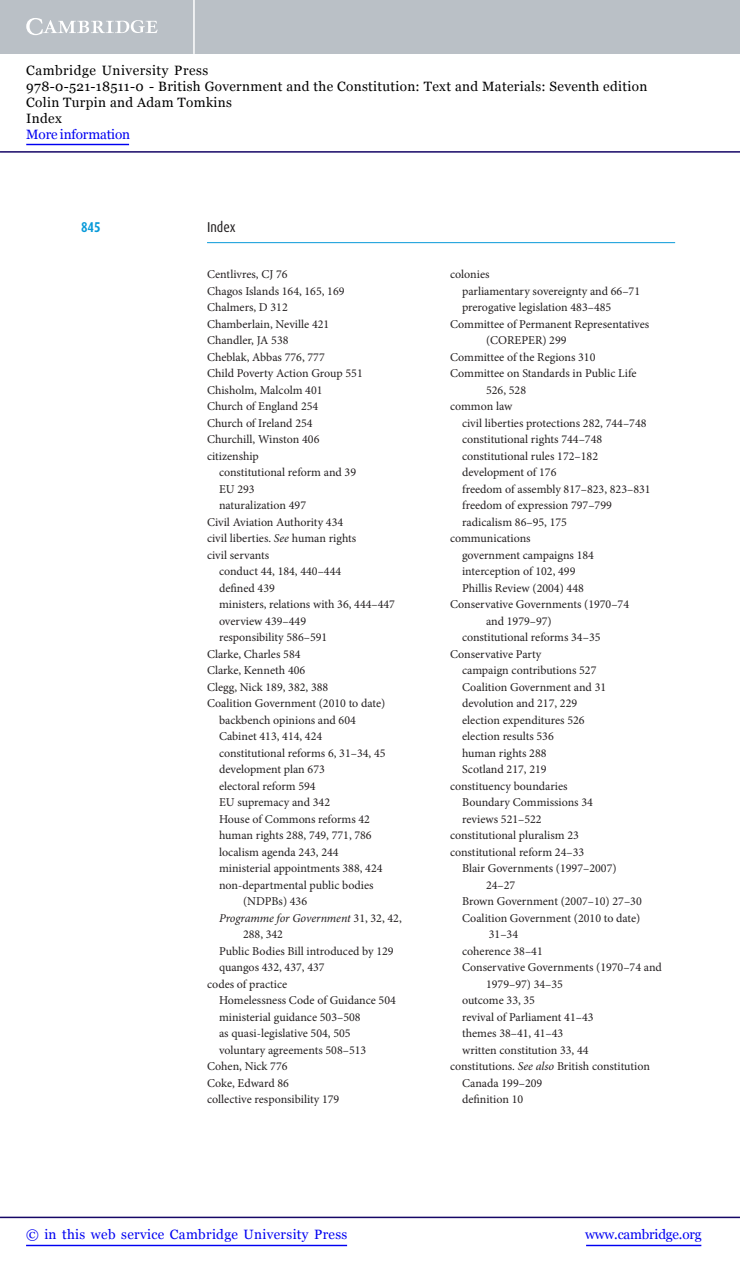
<style>
.page{position:relative;width:740px;height:1268px;background:#fff}
.page>*{position:absolute;margin:0;border:0;box-sizing:border-box;transform-origin:0 0}
.t1{font:14.25px "Dax Condensed";color:#231f20}
.t2{font:700 14.25px "Dax Condensed";color:#089ad9}
.t3{font:13.5px/16.2px "Georgia";letter-spacing:.025em;color:#000}
.t4{font:13.5px "Georgia";letter-spacing:.025em;color:#0000f1}
.t5{font:13.5px "Georgia";letter-spacing:-.015em;color:#0000f1}
.t6{font:13.5px "Georgia";letter-spacing:-.01em;color:#0000f1}
.t7{font:12px/16.5px "Minion Pro";color:#231f20}
.t8{font:italic 12px "Minion Pro";letter-spacing:-.005em;color:#231f20}
.s1{font-style:italic}
.s2{font-style:normal}
</style>
<div class="page">
<hr style="left:207px;top:242px;width:468px;height:1px;background:#089ad9">
<div style="left:0;top:0;width:740px;height:54px;background:#bac0c6"></div>
<svg style="left:26px;top:18px;width:132px;height:17px"></svg>
<hr style="left:193px;top:0;width:2px;height:54px;background:#fff">
<hr style="left:0;top:151px;width:740px;height:2px;background:#150666">
<hr style="left:586px;top:1244px;width:115px;height:2px;background:#0000f1">
<hr style="left:0;top:1216px;width:740px;height:2px;background:#150666">
<hr style="left:26px;top:1244px;width:321px;height:2px;background:#0000f1">
<hr style="left:26px;top:144px;width:103px;height:1px;background:#0000f1">
<p class="t3" style="left:26px;top:62px;width:622px">Cambridge University Press<br>978-0-521-18511-0 - British Government and the Constitution: Text and Materials: Seventh edition Colin Turpin and Adam Tomkins<br>Index</p>
<p class="t6" style="left:26px;top:127px;width:105px">More information</p>
<p class="t2" style="left:81px;top:221px;width:21px">845</p>
<p class="t1" style="left:207px;top:221px;width:30px">Index</p>
<p class="t7" style="left:207px;top:267px;width:157px">Centlivres, CJ 76<br>Chagos Islands 164 , 165 , 169<br>Chalmers, D 312<br>Chamberlain, Neville 421<br>Chandler, JA 538<br>Cheblak, Abbas 776 , 777<br>Child Poverty Action Group 551<br>Chisholm, Malcolm 401<br>Church of England 254<br>Church of Ireland 254<br>Churchill, Winston 406 citizenship</p>
<p class="t7" style="left:219px;top:465px;width:139px">constitutional reform and 39</p>
<p class="t7" style="left:219px;top:482px;width:37px">EU 293</p>
<p class="t7" style="left:219px;top:498px;width:89px">naturalization 497</p>
<p class="t7" style="left:207px;top:515px;width:138px">Civil Aviation Authority 434</p>
<p class="t7" style="left:207px;top:531px;width:151px">civil liberties. <span class="s1">See</span> human rights</p>
<p class="t7" style="left:207px;top:548px;width:64px">civil servants</p>
<p class="t7" style="left:219px;top:564px;width:124px">conduct 44 , 184 , 440–444</p>
<p class="t7" style="left:219px;top:581px;width:57px">defined 439</p>
<p class="t7" style="left:219px;top:597px;width:178px">ministers, relations with 36 , 444–447</p>
<p class="t7" style="left:219px;top:614px;width:89px">overview 439–449</p>
<p class="t7" style="left:219px;top:630px;width:110px">responsibility 586–591</p>
<p class="t7" style="left:207px;top:647px;width:95px">Clarke, Charles 584</p>
<p class="t7" style="left:207px;top:663px;width:100px">Clarke, Kenneth 406</p>
<p class="t7" style="left:207px;top:680px;width:123px">Clegg, Nick 189 , 382 , 388</p>
<p class="t7" style="left:207px;top:696px;width:180px">Coalition Government (2010 to date)</p>
<p class="t7" style="left:219px;top:713px;width:138px">backbench opinions and 604</p>
<p class="t7" style="left:219px;top:729px;width:105px">Cabinet 413 , 414 , 424</p>
<p class="t7" style="left:219px;top:746px;width:168px">constitutional reforms 6 , 31–34 , 45</p>
<p class="t7" style="left:219px;top:762px;width:107px">development plan 673</p>
<p class="t7" style="left:219px;top:779px;width:98px">electoral reform 594</p>
<p class="t7" style="left:219px;top:795px;width:113px">EU supremacy and 342</p>
<p class="t7" style="left:219px;top:812px;width:152px">House of Commons reforms 42</p>
<p class="t7" style="left:219px;top:828px;width:154px">human rights 288 , 749 , 771 , 786</p>
<p class="t7" style="left:219px;top:845px;width:121px">localism agenda 243 , 244</p>
<p class="t7" style="left:219px;top:861px;width:165px">ministerial appointments 388 , 424</p>
<p class="t7" style="left:219px;top:878px;width:156px">non-departmental public bodies</p>
<p class="t7" style="left:243px;top:894px;width:66px">(NDPBs) 436</p>
<p class="t8" style="left:219px;top:913px;width:184px">Programme for Government <span class="s2">31 , 32 , 42 ,</span></p>
<p class="t7" style="left:243px;top:927px;width:42px">288 , 342</p>
<p class="t7" style="left:219px;top:944px;width:176px">Public Bodies Bill introduced by 129</p>
<p class="t7" style="left:219px;top:960px;width:107px">quangos 432 , 437 , 437</p>
<p class="t7" style="left:207px;top:977px;width:82px">codes of practice</p>
<p class="t7" style="left:219px;top:993px;width:178px">Homelessness Code of Guidance 504</p>
<p class="t7" style="left:219px;top:1010px;width:143px">ministerial guidance 503–508</p>
<p class="t7" style="left:219px;top:1026px;width:133px">as quasi-legislative 504 , 505</p>
<p class="t7" style="left:219px;top:1043px;width:149px">voluntary agreements 508–513</p>
<p class="t7" style="left:207px;top:1059px;width:82px">Cohen, Nick 776</p>
<p class="t7" style="left:207px;top:1076px;width:83px">Coke, Edward 86</p>
<p class="t7" style="left:207px;top:1092px;width:134px">collective responsibility 179</p>
<p class="t7" style="left:450px;top:267px;width:41px">colonies</p>
<p class="t7" style="left:462px;top:284px;width:180px">parliamentary sovereignty and 66–71</p>
<p class="t7" style="left:462px;top:300px;width:151px">prerogative legislation 483–485</p>
<p class="t7" style="left:450px;top:317px;width:201px">Committee of Permanent Representatives</p>
<p class="t7" style="left:486px;top:333px;width:82px">(COREPER) 299</p>
<p class="t7" style="left:450px;top:350px;width:147px">Committee of the Regions 310</p>
<p class="t7" style="left:450px;top:366px;width:188px">Committee on Standards in Public Life</p>
<p class="t7" style="left:486px;top:383px;width:42px">526 , 528</p>
<p class="t7" style="left:450px;top:399px;width:64px">common law</p>
<p class="t7" style="left:462px;top:416px;width:186px">civil liberties protections 282 , 744–748</p>
<p class="t7" style="left:462px;top:432px;width:142px">constitutional rights 744–748</p>
<p class="t7" style="left:462px;top:449px;width:137px">constitutional rules 172–182</p>
<p class="t7" style="left:462px;top:465px;width:96px">development of 176</p>
<p class="t7" style="left:462px;top:482px;width:190px">freedom of assembly 817–823 , 823–831</p>
<p class="t7" style="left:462px;top:498px;width:151px">freedom of expression 797–799</p>
<p class="t7" style="left:462px;top:515px;width:106px">radicalism 86–95 , 175</p>
<p class="t7" style="left:450px;top:531px;width:82px">communications</p>
<p class="t7" style="left:462px;top:548px;width:133px">government campaigns 184</p>
<p class="t7" style="left:462px;top:564px;width:115px">interception of 102 , 499</p>
<p class="t7" style="left:462px;top:581px;width:123px">Phillis Review (2004) 448</p>
<p class="t7" style="left:450px;top:597px;width:181px">Conservative Governments (1970–74</p>
<p class="t7" style="left:486px;top:614px;width:67px">and 1979–97)</p>
<p class="t7" style="left:462px;top:630px;width:140px">constitutional reforms 34–35</p>
<p class="t7" style="left:450px;top:647px;width:93px">Conservative Party</p>
<p class="t7" style="left:462px;top:663px;width:136px">campaign contributions 527</p>
<p class="t7" style="left:462px;top:680px;width:146px">Coalition Government and 31</p>
<p class="t7" style="left:462px;top:696px;width:117px">devolution and 217 , 229</p>
<p class="t7" style="left:462px;top:713px;width:124px">election expenditures 526</p>
<p class="t7" style="left:462px;top:729px;width:93px">election results 536</p>
<p class="t7" style="left:462px;top:746px;width:86px">human rights 288</p>
<p class="t7" style="left:462px;top:762px;width:86px">Scotland 217 , 219</p>
<p class="t7" style="left:450px;top:779px;width:119px">constituency boundaries</p>
<p class="t7" style="left:462px;top:795px;width:132px">Boundary Commissions 34</p>
<p class="t7" style="left:462px;top:812px;width:81px">reviews 521–522</p>
<p class="t7" style="left:450px;top:828px;width:130px">constitutional pluralism 23</p>
<p class="t7" style="left:450px;top:845px;width:136px">constitutional reform 24–33</p>
<p class="t7" style="left:462px;top:861px;width:156px">Blair Governments (1997–2007)</p>
<p class="t7" style="left:486px;top:878px;width:31px">24–27</p>
<p class="t7" style="left:462px;top:894px;width:181px">Brown Government (2007–10) 27–30</p>
<p class="t7" style="left:462px;top:911px;width:180px">Coalition Government (2010 to date)</p>
<p class="t7" style="left:489px;top:927px;width:31px">31–34</p>
<p class="t7" style="left:462px;top:944px;width:82px">coherence 38–41</p>
<p class="t7" style="left:462px;top:960px;width:201px">Conservative Governments (1970–74 and</p>
<p class="t7" style="left:486px;top:977px;width:78px">1979–97) 34–35</p>
<p class="t7" style="left:462px;top:993px;width:74px">outcome 33 , 35</p>
<p class="t7" style="left:462px;top:1010px;width:133px">revival of Parliament 41–43</p>
<p class="t7" style="left:462px;top:1026px;width:103px">themes 38–41 , 41–43</p>
<p class="t7" style="left:462px;top:1043px;width:128px">written constitution 33 , 44</p>
<p class="t7" style="left:450px;top:1059px;width:201px">constitutions. <span class="s1">See also</span> British constitution</p>
<p class="t7" style="left:462px;top:1076px;width:82px">Canada 199–209</p>
<p class="t7" style="left:462px;top:1092px;width:63px">definition 10</p>
<p class="t4" style="left:26px;top:1226px;width:323px">© in this web service Cambridge University Press</p>
<p class="t5" style="left:585px;top:1226px;width:118px">www.cambridge.org</p>
</div>
